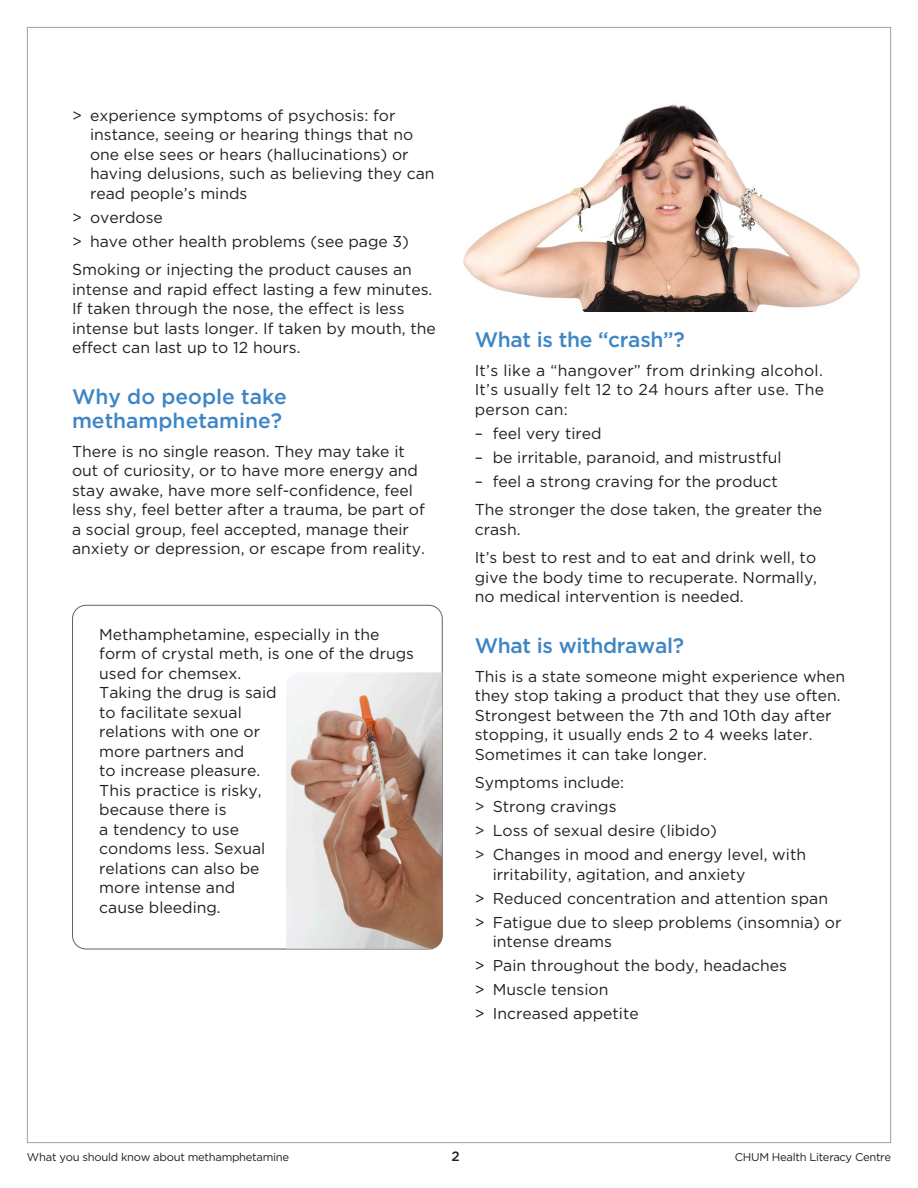
<style>
.page{position:relative;width:918px;height:1188px;background:#fff}
.page>*{position:absolute;margin:0;border:0;box-sizing:border-box;transform-origin:0 0}
.t1{font:500 21px/24px "Gotham";color:#3e85c5}
.t2{font:15.75px/19.5px "Gotham";color:#231f20}
.t3{font:500 13.5px "Gotham";color:#231f20}
.t4{font:11.25px "Gotham";letter-spacing:-.025em;color:#231f20}
</style>
<div class="page">
<img style="left:286px;top:672px;width:156px;height:277px">
<img style="left:463px;top:104px;width:397px;height:207px">
<p class="t2" style="left:90px;top:105px;width:346px;text-indent:-18px">&gt; experience symptoms of psychosis: for instance, seeing or hearing things that no one else sees or hears (hallucinations) or having delusions, such as believing they can read people’s minds</p>
<p class="t2" style="left:72px;top:205px;width:338px;line-height:24px">&gt; overdose<br>&gt; have other health problems (see page 3)</p>
<p class="t2" style="left:72px;top:260px;width:365px">Smoking or injecting the product causes an intense and rapid effect lasting a few minutes.<br>If taken through the nose, the effect is less intense but lasts longer. If taken by mouth, the effect can last up to 12 hours.</p>
<h1 class="t1" style="left:72px;top:385px;width:216px">Why do people take methamphetamine?</h1>
<p class="t2" style="left:72px;top:441px;width:354px">There is no single reason. They may take it out of curiosity, or to have more energy and stay awake, have more self-confidence, feel less shy, feel better after a trauma, be part of a social group, feel accepted, manage their anxiety or depression, or escape from reality.</p>
<p class="t2" style="left:99px;top:624px;width:316px">Methamphetamine, especially in the form of crystal meth, is one of the drugs used for chemsex.<br>Taking the drug is said<br>to facilitate sexual<br>relations with one or<br>more partners and<br>to increase pleasure.<br>This practice is risky,<br>because there is<br>a tendency to use<br>condoms less. Sexual<br>relations can also be<br>more intense and<br>cause bleeding.</p>
<h1 class="t1" style="left:475px;top:328px;width:212px">What is the “crash”?</h1>
<p class="t2" style="left:475px;top:360px;width:351px;text-align:justify">It’s like a “hangover” from drinking alcohol.<br>It’s usually felt 12 to 24 hours after use. The person can:</p>
<p class="t2" style="left:475px;top:423px;width:128px">– feel very tired</p>
<p class="t2" style="left:475px;top:447px;width:308px">– be irritable, paranoid, and mistrustful</p>
<p class="t2" style="left:475px;top:467px;width:349px;line-height:28.5px">– feel a strong craving for the product<br>The stronger the dose taken, the greater the</p>
<p class="t2" style="left:475px;top:515px;width:343px;line-height:28.5px">crash.<br>It’s best to rest and to eat and drink well, to</p>
<p class="t2" style="left:475px;top:567px;width:344px">give the body time to recuperate. Normally, no medical intervention is needed.</p>
<h1 class="t1" style="left:475px;top:634px;width:211px">What is withdrawal?</h1>
<p class="t2" style="left:475px;top:666px;width:372px">This is a state someone might experience when they stop taking a product that they use often.<br>Strongest between the 7th and 10th day after stopping, it usually ends 2 to 4 weeks later.<br>Sometimes it can take longer.</p>
<p class="t2" style="left:475px;top:770px;width:333px;line-height:24px">Symptoms include:<br>&gt; Strong cravings<br>&gt; Loss of sexual desire (libido)<br>&gt; Changes in mood and energy level, with</p>
<p class="t2" style="left:475px;top:862px;width:368px;line-height:24px;text-indent:18px">irritability, agitation, and anxiety<br>&gt; Reduced concentration and attention span &gt; Fatigue due to sleep problems (insomnia) or</p>
<p class="t2" style="left:475px;top:929px;width:314px;line-height:24px;text-indent:18px">intense dreams<br>&gt; Pain throughout the body, headaches &gt; Muscle tension<br>&gt; Increased appetite</p>
<p class="t4" style="left:27px;top:1150px;width:264px">What you should know about methamphetamine</p>
<p class="t3" style="left:451px;top:1148px;width:10px">2</p>
<p class="t4" style="left:735px;top:1150px;width:158px">CHUM Health Literacy Centre</p>
</div>
